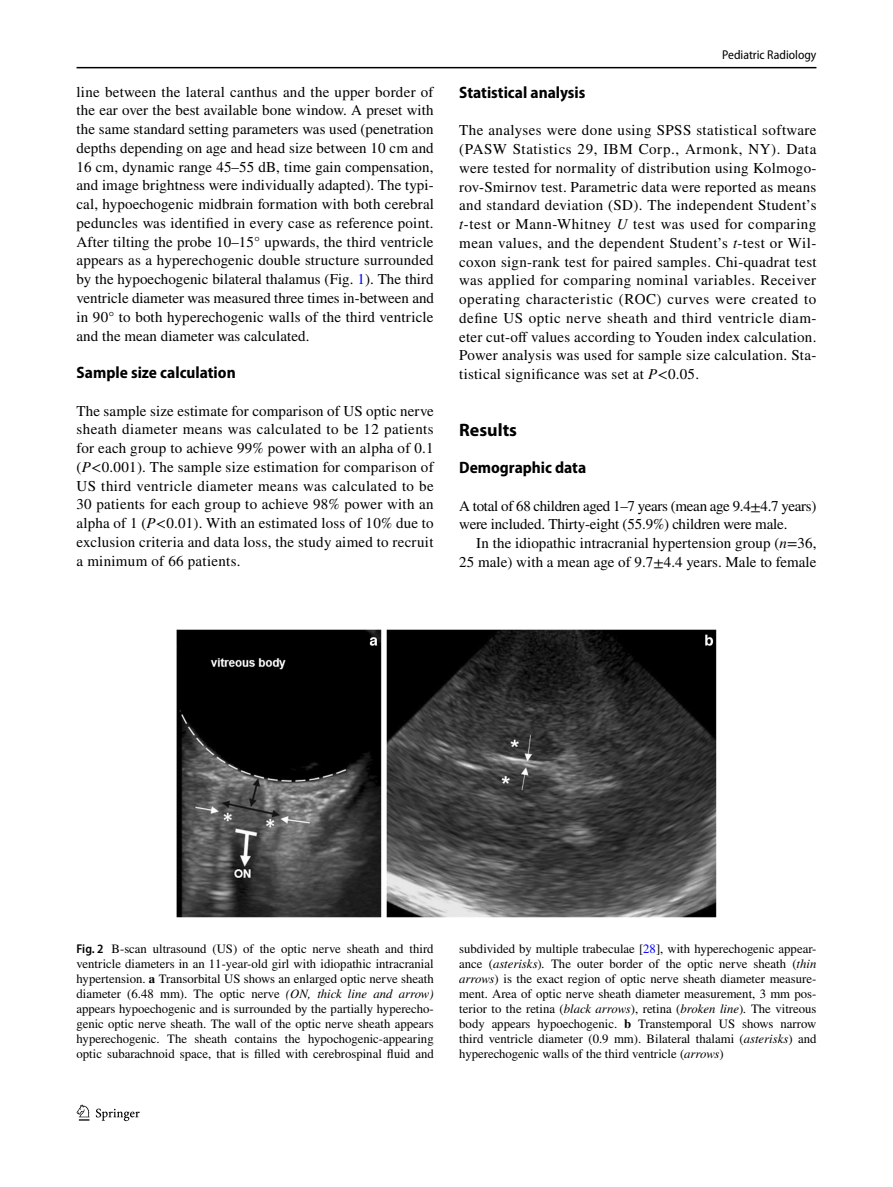
<style>
.page{position:relative;width:893px;height:1187px;background:#fff}
.page>*{position:absolute;margin:0;border:0;box-sizing:border-box;transform-origin:0 0}
.t1{font:700 18px "Myriad Pro";color:#000}
.t2{font:700 semi-condensed 16.5px "Myriad Pro";color:#000}
.t3{font:15px/18.8px "STIX";letter-spacing:.005em;color:#000;text-align:justify}
.t4{font:15px/18.8px "STIX";letter-spacing:-.015em;color:#000}
.t5{font:12.75px/15px "STIX";color:#000;text-align:justify}
.t6{font:semi-condensed 12.75px "Myriad Pro";color:#000}
.s1{color:#00f}
.s2{font-style:italic}
.s3{font-family:"Myriad Pro";font-weight:600;font-stretch:semi-condensed}
.s4{font-weight:700}
</style>
<div class="page">
<hr style="left:77px;top:67px;width:739px;height:1px;background:#000">
<svg style="left:77px;top:1104px;width:12px;height:16px"></svg>
<svg style="left:96px;top:1108px;width:44px;height:12px"></svg>
<img style="left:176px;top:629px;width:540px;height:288px">
<p class="t3" style="left:77px;top:83px;width:359px">line between the lateral canthus and the upper border of the ear over the best available bone window. A preset with the same standard setting parameters was used (penetration depths depending on age and head size between 10 cm and 16 cm, dynamic range 45–55 dB, time gain compensation, and image brightness were individually adapted). The typi&shy;cal, hypoechogenic midbrain formation with both cerebral peduncles was identified in every case as reference point.<br>After tilting the probe 10–15° upwards, the third ventricle appears as a hyperechogenic double structure surrounded by the hypoechogenic bilateral thalamus (Fig. <span class="s1">1</span>). The third ventricle diameter was measured three times in-between and in 90° to both hyperechogenic walls of the third ventricle and the mean diameter was calculated.</p>
<p class="t2" style="left:77px;top:363px;width:161px">Sample size calculation</p>
<p class="t3" style="left:77px;top:402px;width:359px">The sample size estimate for comparison of US optic nerve sheath diameter means was calculated to be 12 patients for each group to achieve 99% power with an alpha of 0.1 (<span class="s2">P</span>&lt;0.001). The sample size estimation for comparison of US third ventricle diameter means was calculated to be 30 patients for each group to achieve 98% power with an alpha of 1 (<span class="s2">P</span>&lt;0.01). With an estimated loss of 10% due to exclusion criteria and data loss, the study aimed to recruit a minimum of 66 patients.</p>
<p class="t6" style="left:722px;top:48px;width:96px">Pediatric Radiology</p>
<p class="t2" style="left:459px;top:83px;width:128px">Statistical analysis</p>
<p class="t3" style="left:459px;top:122px;width:359px">The analyses were done using SPSS statistical software (PASW Statistics 29, IBM Corp., Armonk, NY). Data were tested for normality of distribution using Kolmogo&shy;rov-Smirnov test. Parametric data were reported as means and standard deviation (SD). The independent Student’s <span class="s2">t</span>-test or Mann-Whitney <span class="s2">U</span> test was used for comparing mean values, and the dependent Student’s <span class="s2">t</span>-test or Wil&shy;coxon sign-rank test for paired samples. Chi-quadrat test was applied for comparing nominal variables. Receiver operating characteristic (ROC) curves were created to define US optic nerve sheath and third ventricle diam&shy;eter cut-off values according to Youden index calculation.<br>Power analysis was used for sample size calculation. Sta&shy;tistical significance was set at <span class="s2">P</span>&lt;0.05.</p>
<p class="t1" style="left:459px;top:417px;width:59px">Results</p>
<p class="t2" style="left:459px;top:458px;width:129px">Demographic data</p>
<p class="t4" style="left:459px;top:497px;width:359px">A total of 68 children aged 1–7 years (mean age 9.4±4.7 years) were included. Thirty-eight (55.9%) children were male.</p>
<p class="t3" style="left:459px;top:534px;width:359px;text-align:right">In the idiopathic intracranial hypertension group (<span class="s2">n</span>=36,<br>25 male) with a mean age of 9.7±4.4 years. Male to female</p>
<p class="t5" style="left:77px;top:941px;width:359px"><span class="s3">Fig. 2</span> B-scan ultrasound (US) of the optic nerve sheath and third ventricle diameters in an 11-year-old girl with idiopathic intracranial hypertension. <span class="s4">a</span> Transorbital US shows an enlarged optic nerve sheath diameter (6.48 mm). The optic nerve <span class="s2">(ON, thick line and arrow) </span>appears hypoechogenic and is surrounded by the partially hyperecho&shy;genic optic nerve sheath. The wall of the optic nerve sheath appears hyperechogenic. The sheath contains the hypochogenic-appearing optic subarachnoid space, that is filled with cerebrospinal fluid and</p>
<p class="t5" style="left:459px;top:941px;width:359px">subdivided by multiple trabeculae [<span class="s1">28</span>], with hyperechogenic appear&shy;ance (<span class="s2">asterisks</span>)<span class="s2">.</span> The outer border of the optic nerve sheath (<span class="s2">thin arrows</span>) is the exact region of optic nerve sheath diameter measure&shy;ment. Area of optic nerve sheath diameter measurement, 3 mm pos&shy;terior to the retina (<span class="s2">black arrows</span>), retina (<span class="s2">broken line</span>)<span class="s2">.</span> The vitreous body appears hypoechogenic. <span class="s4">b</span> Transtemporal US shows narrow third ventricle diameter (0.9 mm). Bilateral thalami (<span class="s2">asterisks</span>) and hyperechogenic walls of the third ventricle (<span class="s2">arrows</span>)</p>
</div>
